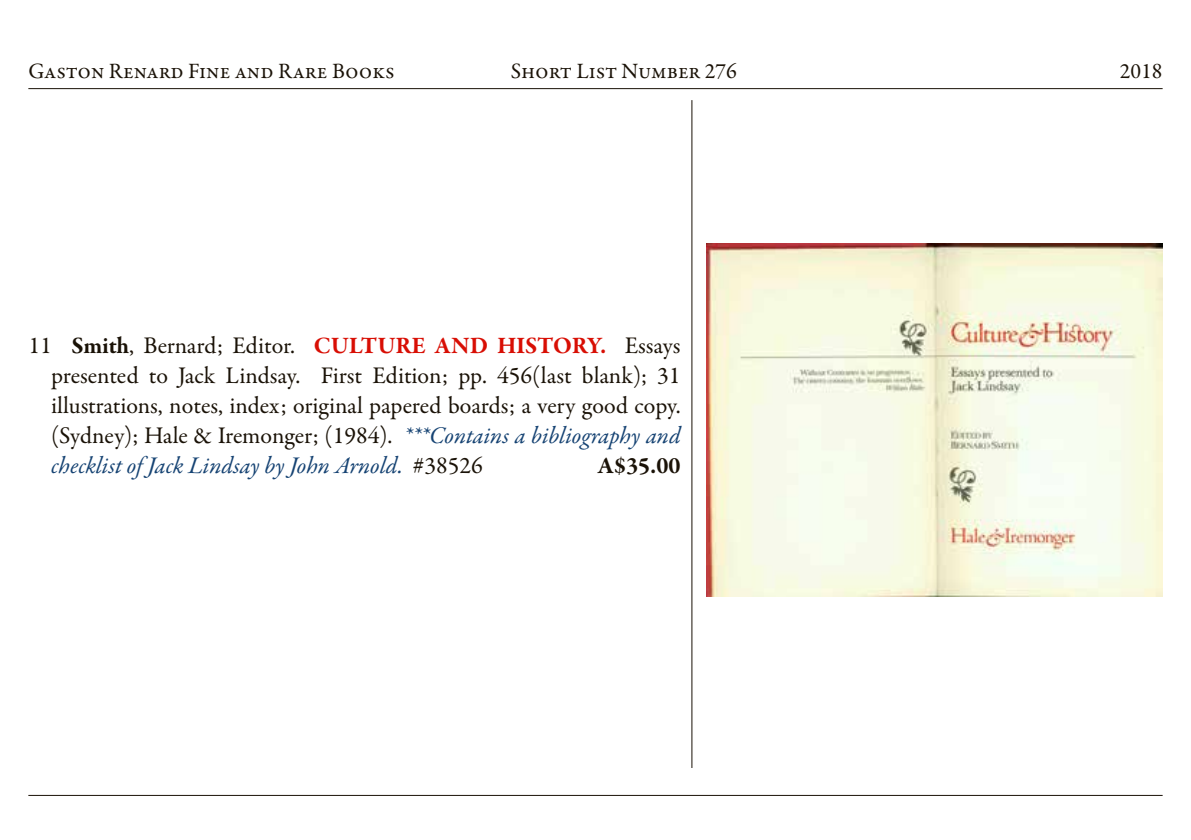
<style>
.page{position:relative;width:1191px;height:840px;background:#fff}
.page>*{position:absolute;margin:0;border:0;box-sizing:border-box;transform-origin:0 0}
.t1{font:24px/30px "Garamond Premr Pro";color:#1a1207;text-align:justify}
.t2{font:700 24px "Garamond Premr Pro";color:#1a1207}
.t3{font:22px "Garamond Premr Pro";color:#1a1207}
.s1{font-weight:700}
.s2{font-weight:700;color:#d80e04}
.s3{font-style:italic;color:#164373}
</style>
<div class="page">
<hr style="left:28px;top:88px;width:1134px;height:1px;background:#1a1207">
<hr style="left:28px;top:794px;width:1134px;height:1px;background:#1a1207">
<hr style="left:691px;top:100px;width:1px;height:667px;background:#1a1207">
<img style="left:706px;top:243px;width:456px;height:353px">
<p class="t3" style="left:28px;top:57px;width:368px">Gaston Renard Fine and Rare Books</p>
<p class="t3" style="left:511px;top:57px;width:228px">Short List Number 276</p>
<p class="t3" style="left:1119px;top:57px;width:44px">2018</p>
<p class="t1" style="left:51px;top:330px;width:631px;text-indent:-23px">11 <span class="s1">Smith</span>, Bernard; Editor. <span class="s2">CULTURE AND HISTORY.</span> Essays presented to Jack Lindsay. First Edition; pp. 456(last blank); 31 illustrations, notes, index; original papered boards; a very good copy. (Sydney); Hale &amp; Iremonger; (1984). <span class="s3">***Contains a bibliography and checklist of Jack Lindsay by John Arnold.</span> #38526</p>
<p class="t2" style="left:598px;top:450px;width:84px">A$35.00</p>
</div>
